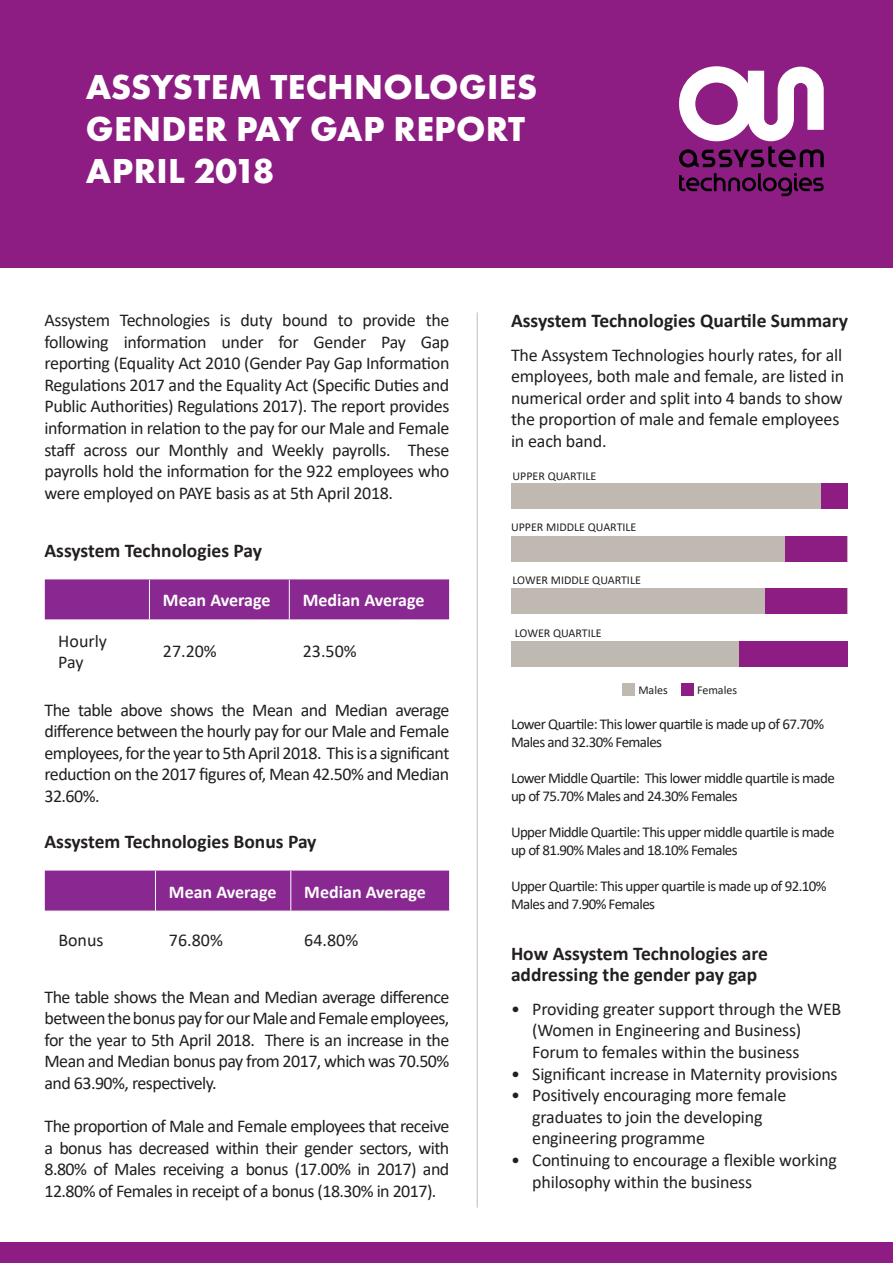
<style>
.page{position:relative;width:893px;height:1263px;background:#fff}
.page>*{position:absolute;margin:0;border:0;box-sizing:border-box;transform-origin:0 0}
.Page_Header{font:700 36px "Futura PT";letter-spacing:.01em;color:#fff}
.Heading_2{font:700 19.5px/21px "Calibri";color:#231f20}
.Body_text{font:18px/21.6px "Calibri";letter-spacing:-.01em;color:#231f20;text-align:justify}
.Table_Headings{font:700 18px "Calibri";color:#fff}
.Table_Text_-__Body{font:18px/21.6px "Calibri";color:#231f20}
.Body_text-2{font:15px/18px "Calibri";letter-spacing:-.04em;color:#231f20}
.Small_Type{font:12px "Calibri";color:#231f20}
</style>
<div class="page">
<div style="left:0;top:0;width:893px;height:267px;background:#8d1d82"></div>
<div style="left:0;top:1242px;width:893px;height:21px;background:#8d1d82"></div>
<hr style="left:477px;top:312px;width:1px;height:895px;background:#bcbdc0">
<svg style="left:679px;top:66px;width:145px;height:101px"></svg>
<svg style="left:679px;top:173px;width:145px;height:23px"></svg>
<div style="left:45px;top:579px;width:404px;height:40px;background:#892890"></div>
<hr style="left:149px;top:580px;width:1px;height:39px;background:#fff">
<hr style="left:289px;top:580px;width:1px;height:39px;background:#fff">
<div style="left:45px;top:870px;width:404px;height:41px;background:#892890"></div>
<hr style="left:155px;top:871px;width:1px;height:40px;background:#fff">
<hr style="left:290px;top:871px;width:1px;height:40px;background:#fff">
<div style="left:512px;top:484px;width:336px;height:25px;background:#bfb9b1"></div>
<div style="left:821px;top:484px;width:27px;height:25px;background:#8d1d82"></div>
<div style="left:512px;top:536px;width:336px;height:26px;background:#bfb9b1"></div>
<div style="left:785px;top:536px;width:62px;height:26px;background:#8d1d82"></div>
<div style="left:512px;top:589px;width:336px;height:25px;background:#bfb9b1"></div>
<div style="left:765px;top:589px;width:82px;height:25px;background:#8d1d82"></div>
<div style="left:512px;top:641px;width:336px;height:26px;background:#bfb9b1"></div>
<div style="left:739px;top:641px;width:109px;height:26px;background:#8d1d82"></div>
<div style="left:622px;top:683px;width:12px;height:12px;background:#bfb9b1"></div>
<div style="left:681px;top:683px;width:12px;height:12px;background:#8d1d82"></div>
<p class="Page_Header" style="left:86px;top:63px;width:453px">ASSYSTEM TECHNOLOGIES</p>
<p class="Page_Header" style="left:86px;top:105px;width:441px">GENDER PAY GAP REPORT</p>
<p class="Page_Header" style="left:86px;top:147px;width:190px">APRIL 2018</p>
<p class="Body_text" style="left:44px;top:309px;width:406px">Assystem Technologies is duty bound to provide the following information under for Gender Pay Gap reporting (Equality Act 2010 (Gender Pay Gap Information Regulations 2017 and the Equality Act (Specific Duties and Public Authorities) Regulations 2017). The report provides information in relation to the pay for our Male and Female staff across our Monthly and Weekly payrolls. These payrolls hold the information for the 922 employees who were employed on PAYE basis as at 5th April 2018.</p>
<p class="Heading_2" style="left:44px;top:539px;width:219px">Assystem Technologies Pay</p>
<p class="Table_Headings" style="left:163px;top:588px;width:109px">Mean Average</p>
<p class="Table_Headings" style="left:303px;top:588px;width:123px">Median Average</p>
<p class="Table_Text_-__Body" style="left:58px;top:629px;width:50px">Hourly<br>Pay</p>
<p class="Table_Text_-__Body" style="left:163px;top:640px;width:55px">27.20%</p>
<p class="Table_Text_-__Body" style="left:303px;top:640px;width:55px">23.50%</p>
<p class="Body_text" style="left:44px;top:698px;width:406px">The table above shows the Mean and Median average difference between the hourly pay for our Male and Female employees, for the year to 5th April 2018. This is a significant reduction on the 2017 figures of, Mean 42.50% and Median 32.60%.</p>
<p class="Heading_2" style="left:44px;top:830px;width:274px">Assystem Technologies Bonus Pay</p>
<p class="Table_Headings" style="left:169px;top:879px;width:109px">Mean Average</p>
<p class="Table_Headings" style="left:304px;top:879px;width:123px">Median Average</p>
<p class="Table_Text_-__Body" style="left:58px;top:929px;width:47px">Bonus</p>
<p class="Table_Text_-__Body" style="left:169px;top:929px;width:55px">76.80%</p>
<p class="Table_Text_-__Body" style="left:304px;top:929px;width:55px">64.80%</p>
<p class="Body_text" style="left:44px;top:985px;width:406px">The table shows the Mean and Median average difference between the bonus pay for our Male and Female employees, for the year to 5th April 2018. There is an increase in the Mean and Median bonus pay from 2017, which was 70.50% and 63.90%, respectively.</p>
<p class="Body_text" style="left:44px;top:1115px;width:406px">The proportion of Male and Female employees that receive a bonus has decreased within their gender sectors, with 8.80% of Males receiving a bonus (17.00% in 2017) and 12.80% of Females in receipt of a bonus (18.30% in 2017).</p>
<p class="Heading_2" style="left:511px;top:310px;width:339px">Assystem Technologies Quartile Summary</p>
<p class="Body_text" style="left:511px;top:343px;width:335px;text-align:left">The Assystem Technologies hourly rates, for all employees, both male and female, are listed in numerical order and split into 4 bands to show the proportion of male and female employees in each band.</p>
<p class="Small_Type" style="left:512px;top:467px;width:85px">UPPER QUARTILE</p>
<p class="Small_Type" style="left:511px;top:519px;width:127px">UPPER MIDDLE QUARTILE</p>
<p class="Small_Type" style="left:512px;top:572px;width:130px">LOWER MIDDLE QUARTILE</p>
<p class="Small_Type" style="left:515px;top:624px;width:88px">LOWER QUARTILE</p>
<p class="Small_Type" style="left:638px;top:681px;width:31px">Males</p>
<p class="Small_Type" style="left:697px;top:681px;width:42px">Females</p>
<p class="Body_text-2" style="left:511px;top:715px;width:315px">Lower Quartile: This lower quartile is made up of 67.70%<br>Males and 32.30% Females</p>
<p class="Body_text-2" style="left:511px;top:769px;width:325px">Lower Middle Quartile: This lower middle quartile is made up of 75.70% Males and 24.30% Females</p>
<p class="Body_text-2" style="left:511px;top:823px;width:325px">Upper Middle Quartile: This upper middle quartile is made up of 81.90% Males and 18.10% Females</p>
<p class="Body_text-2" style="left:511px;top:877px;width:317px">Upper Quartile: This upper quartile is made up of 92.10%<br>Males and 7.90% Females</p>
<p class="Heading_2" style="left:511px;top:943px;width:258px">How Assystem Technologies are addressing the gender pay gap</p>
<p class="Body_text" style="left:532px;top:997px;width:311px;text-align:left;text-indent:-21px">• Providing greater support through the WEB (Women in Engineering and Business)<br>Forum to females within the business</p>
<p class="Body_text" style="left:511px;top:1062px;width:328px">• Significant increase in Maternity provisions</p>
<p class="Body_text" style="left:532px;top:1084px;width:256px;text-align:left;text-indent:-21px">• Positively encouraging more female graduates to join the developing engineering programme</p>
<p class="Body_text" style="left:532px;top:1149px;width:306px;text-indent:-21px">• Continuing to encourage a flexible working philosophy within the business</p>
</div>
